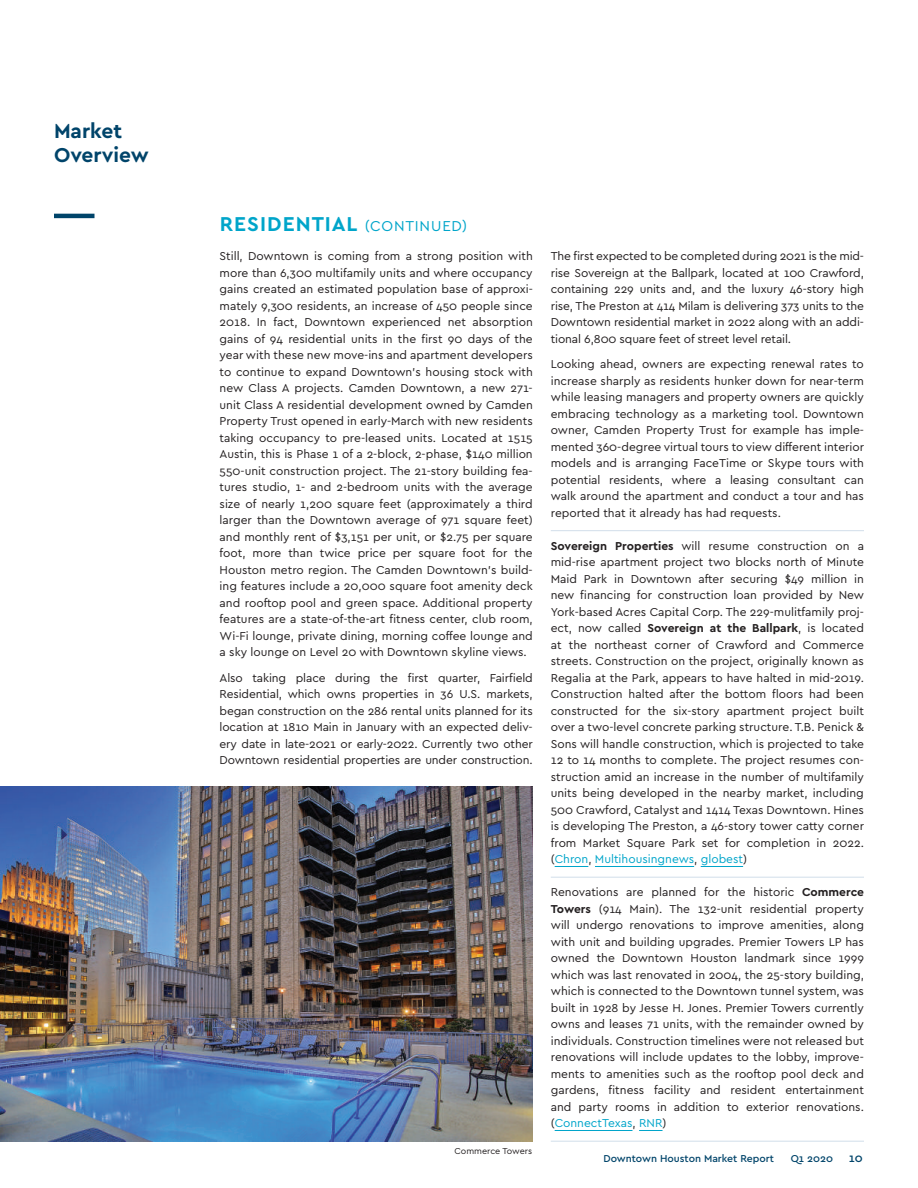
<style>
.page{position:relative;width:918px;height:1188px;background:#fff}
.page>*{position:absolute;margin:0;border:0;box-sizing:border-box;transform-origin:0 0}
.t1{font:700 21px "Cera";letter-spacing:.05em;color:#00a5ca}
.t2{font:700 21px/24px "Cera";color:#00446a}
.t3{font:12px/16.5px "Cera";color:#231f20;text-align:justify}
.t4{font:500 12px "Cera";color:#00446a}
.t5{font:500 10.5px "Cera";color:#00446a}
.t6{font:9px "Cera";color:#231f20}
.s1{font-weight:400;font-size:15px}
.s2{font-weight:700}
.s3{color:#00a5ca}
</style>
<div class="page">
<hr style="left:54px;top:214px;width:40px;height:4px;background:#00446a">
<hr style="left:551px;top:530px;width:313px;height:1px;background:#d1deea">
<hr style="left:551px;top:877px;width:313px;height:1px;background:#d1deea">
<hr style="left:555px;top:866px;width:33px;height:1px;background:#00a5ca">
<hr style="left:595px;top:866px;width:99px;height:1px;background:#00a5ca">
<hr style="left:701px;top:866px;width:42px;height:1px;background:#00a5ca">
<hr style="left:551px;top:1141px;width:313px;height:1px;background:#d1deea">
<hr style="left:555px;top:1130px;width:77px;height:1px;background:#00a5ca">
<svg style="left:639px;top:1130px;width:24px;height:1px"></svg>
<img style="left:0;top:786px;width:533px;height:355px">
<h1 class="t2" style="left:54px;top:118px;width:96px">Market<br>Overview</h1>
<h1 class="t1" style="left:220px;top:210px;width:249px">residential <span class="s1">(continued)</span></h1>
<p class="t3" style="left:220px;top:248px;width:315px">Still, Downtown is coming from a strong position with more than 6,300 multifamily units and where occupancy gains created an estimated population base of approxi&shy;mately 9,300 residents, an increase of 450 people since 2018. I n fact, Downtown experienced net absorption gains of 94 residential units in the first 90 days of the year with these new move-ins and apartment developers to continue to expand Downtown’s housing stock with new Class A projects. Camden Downtown, a new 271- unit Class A residential development owned by Camden Property Trust opened in early-March with new residents taking occupancy to pre-leased units. Located at 1515<br>Austin, this is Phase 1 of a 2-block, 2-phase, $140 million 550-unit construction project. The 21-story building fea&shy;tures studio, 1- and 2-bedroom units with the average size of nearly 1,200 square feet (approximately a third larger than the Downtown average of 971 square feet) and monthly rent of $3,151 per unit, or $2.75 per square foot, more than twice price per square foot for the Houston metro region. The Camden Downtown’s build&shy;ing features include a 20,000 square foot amenity deck and rooftop pool and green space. Additional property features are a state-of-the-art fitness center, club room, Wi-Fi lounge, private dining, morning coffee lounge and a sky lounge on Level 20 with Downtown skyline views.</p>
<p class="t3" style="left:220px;top:669px;width:315px">Also taking place during the first quarter, Fairfield Residential, which owns properties in 36 U.S. markets, began construction on the 286 rental units planned for its location at 1810 Main in January with an expected deliv&shy;ery date in late-2021 or early-2022. Currently two other Downtown residential properties are under construction.</p>
<p class="t6" style="left:455px;top:1144px;width:79px">Commerce Towers</p>
<p class="t3" style="left:551px;top:248px;width:315px">The first expected to be completed during 2021 is the mid&shy;rise Sovereign at the Ballpark, located at 100 Crawford, containing 229 units and, and the luxury 46-story high rise, The Preston at 414 Milam is delivering 373 units to the Downtown residential market in 2022 along with an addi&shy;tional 6,800 square feet of street level retail.</p>
<p class="t3" style="left:551px;top:356px;width:315px">Looking ahead, owners are expecting renewal rates to increase sharply as residents hunker down for near-term while leasing managers and property owners are quickly embracing technology as a marketing tool. Downtown owner, Camden Property Trust for example has imple&shy;mented 360-degree virtual tours to view different interior models and is arranging FaceTime or Skype tours with potential residents, where a leasing consultant can walk around the apartment and conduct a tour and has reported that it already has had requests.</p>
<p class="t3" style="left:551px;top:537px;width:315px"><span class="s2">Sovereign Properties</span> will resume construction on a mid-rise apartment project two blocks north of Minute Maid Park in Downtown after securing $49 million in new financing for construction loan provided by New York-based Acres Capital Corp. The 229-mulitfamily proj&shy;ect, now called <span class="s2">Sovereign at the Ballpark</span>, is located at the northeast corner of Crawford and Commerce streets. Construction on the project, originally known as Regalia at the Park, appears to have halted in mid-2019.<br>Construction halted after the bottom floors had been constructed for the six-story apartment project built over a two-level concrete parking structure. T.B. Penick &amp; Sons will handle construction, which is projected to take 12 to 14 months to complete. The project resumes con&shy;struction amid an increase in the number of multifamily units being developed in the nearby market, including 500 Crawford, Catalyst and 1414 Texas Downtown. Hines is developing The Preston, a 46-story tower catty corner from Market Square Park set for completion in 2022. (<span class="s3">Chron</span>, <span class="s3">Multihousingnews</span>, <span class="s3">globest</span>)</p>
<p class="t3" style="left:551px;top:884px;width:315px">Renovations are planned for the historic <span class="s2">Commerce Towers</span> (914 Main). The 132-unit residential property will undergo renovations to improve amenities, along with unit and building upgrades. Premier Towers LP has owned the Downtown Houston landmark since 1999 which was last renovated in 2004, the 25-story building, which is connected to the Downtown tunnel system, was built in 1928 by Jesse H. Jones. Premier Towers currently owns and leases 71 units, with the remainder owned by individuals. Construction timelines were not released but renovations will include updates to the lobby, improve&shy;ments to amenities such as the rooftop pool deck and gardens, fitness facility and resident entertainment and party rooms in addition to exterior renovations. (<span class="s3">ConnectTexas</span>, <span class="s3">RN R</span>)</p>
<p class="t5" style="left:603px;top:1151px;width:172px">Downtown Houston Market Report</p>
<p class="t5" style="left:791px;top:1151px;width:44px">Q1 2020</p>
<p class="t4" style="left:849px;top:1150px;width:15px">10</p>
</div>
